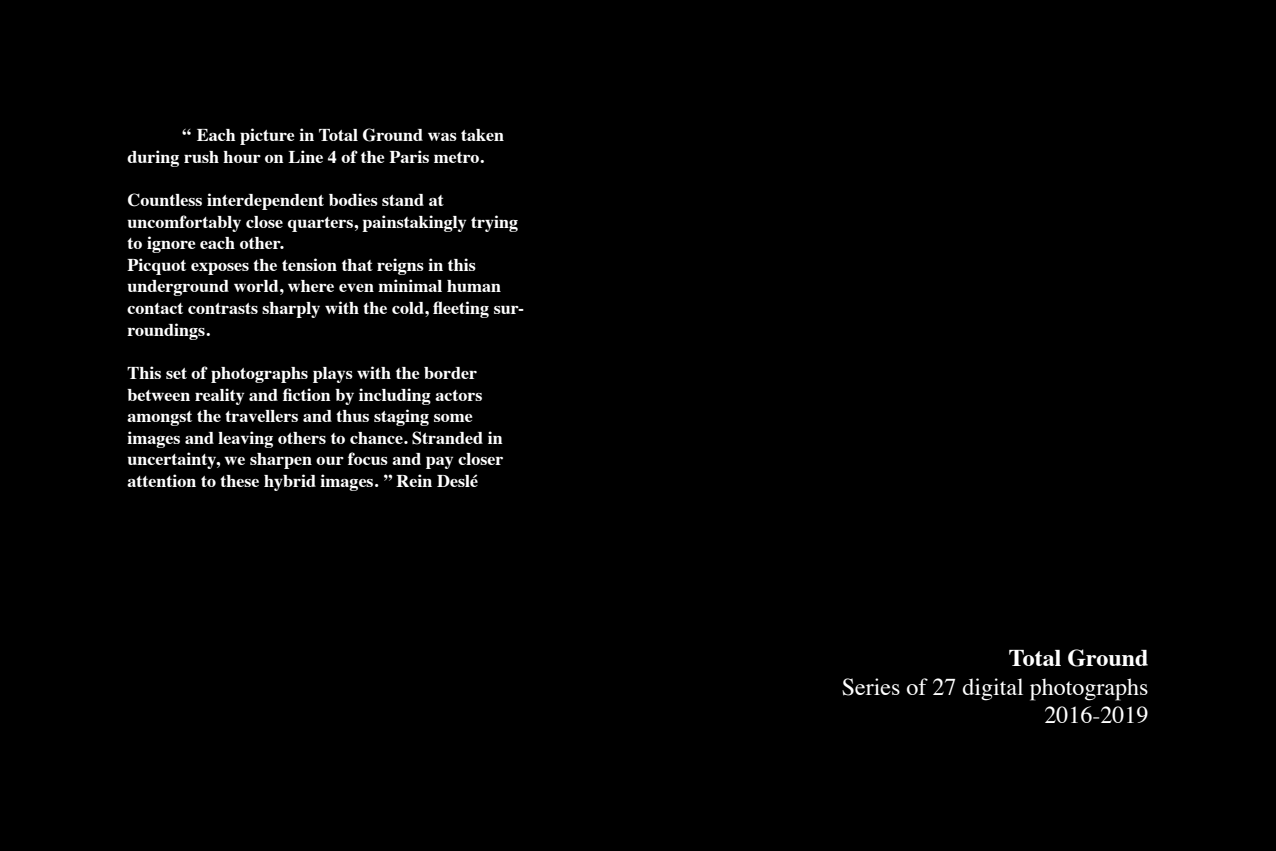
<style>
.page{position:relative;width:1276px;height:851px;background:#fff}
.page>*{position:absolute;margin:0;border:0;box-sizing:border-box;transform-origin:0 0}
.t1{font:24px/28.8px "Times";color:#fff;text-align:right}
.t2{font:700 24px "Times";color:#fff}
.t3{font:700 18px/21.6px "Times";color:#fff}
</style>
<div class="page">
<div style="left:0;top:0;width:1276px;height:850px;background:#000"></div>
<p class="t3" style="left:128px;top:122px;width:378px;text-indent:54px">‘‘ Each picture in Total Ground was taken during rush hour on Line 4 of the Paris metro.</p>
<p class="t3" style="left:128px;top:187px;width:398px">Countless interdependent bodies stand at uncomfortably close quarters, painstakingly trying to ignore each other.<br>Picquot exposes the tension that reigns in this underground world, where even minimal human contact contrasts sharply with the cold, fleeting sur&shy;roundings.</p>
<p class="t3" style="left:128px;top:360px;width:377px">This set of photographs plays with the border between reality and fiction by including actors amongst the travellers and thus staging some images and leaving others to chance. Stranded in uncertainty, we sharpen our focus and pay closer attention to these hybrid images. ’’ Rein Deslé</p>
<h1 class="t2" style="left:1009px;top:634px;width:141px">Total Ground</h1>
<h1 class="t1" style="left:841px;top:670px;width:308px">Series of 27 digital photographs<br>2016-2019</h1>
</div>
